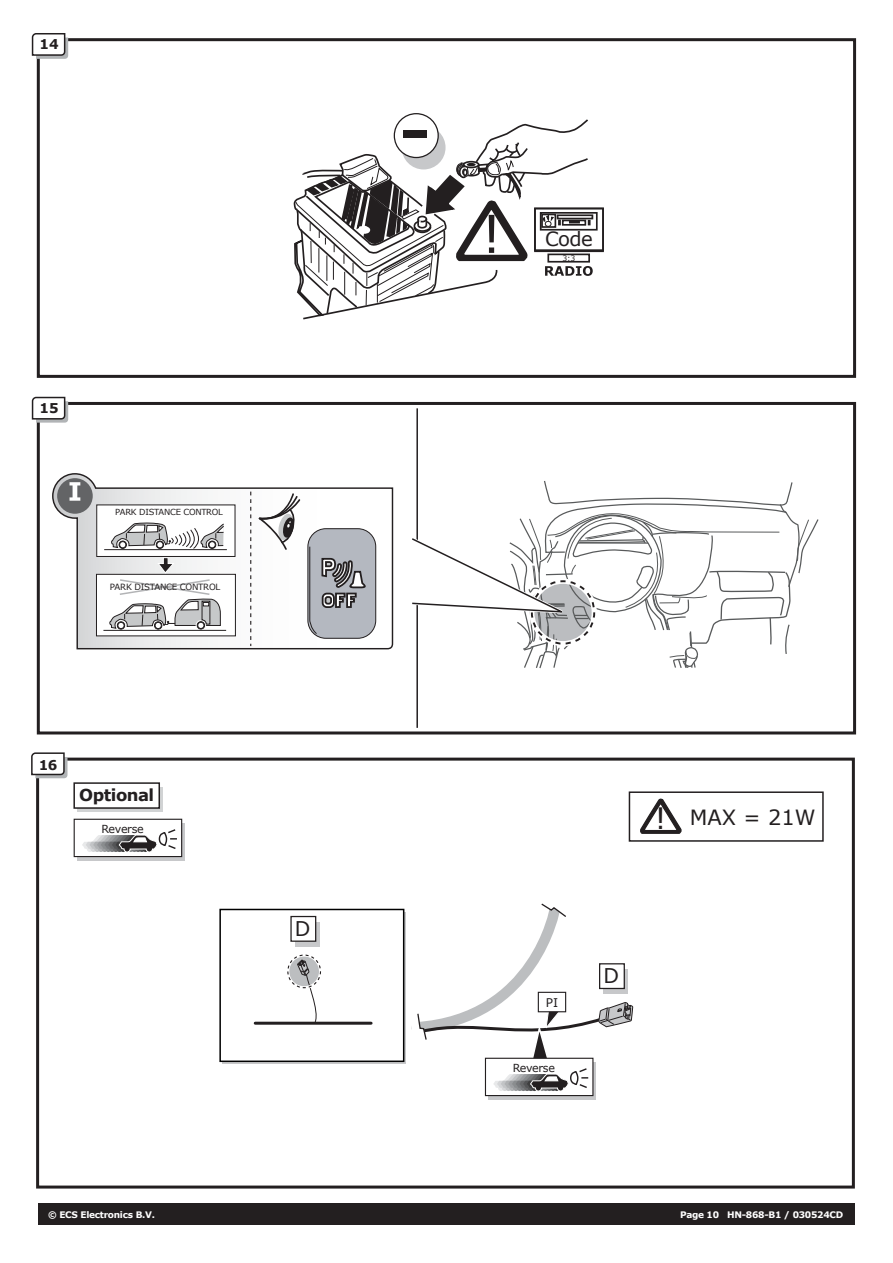
<style>
.page{position:relative;width:893px;height:1263px;background:#fff}
.page>*{position:absolute;margin:0;border:0;box-sizing:border-box;transform-origin:0 0}
.t1{font:52.35px "Verdana";color:#231f20}
.t2{font:21px "Verdana";color:#231f20}
.t3{font:20.25px "Verdana";color:#231f20}
.t4{font:19.65px "Verdana";color:#231f20}
.t5{font:700 16.5px "Verdana";letter-spacing:-.03em;color:#231f20}
.t6{font:700 13.5px "Verdana";color:#231f20}
.t7{font:12px "Verdana";color:#231f20}
.t8{font:11.1px "Verdana";letter-spacing:-.03em;color:#231f20}
.t9{font:700 9px "Verdana";letter-spacing:-.03em;color:#fff}
.t10{font:8.55px "Verdana";letter-spacing:-.03em;color:#231f20}
.t11{font:8.4px "Verdana";letter-spacing:-.03em;color:#231f20}
.t12{font:7.65px "Verdana";color:#231f20}
.s1{font-size:29.55px}
</style>
<div class="page">
<div style="left:38px;top:1203px;width:817px;height:21px;background:#231f20"></div>
<div style="left:37px;top:38px;width:819px;height:340px;border:3px solid #231f20"></div>
<svg style="left:31px;top:33px;width:37px;height:26px"></svg>
<div style="left:37px;top:402px;width:819px;height:332px;border:3px solid #231f20"></div>
<svg style="left:31px;top:396px;width:37px;height:27px"></svg>
<div style="left:534px;top:208px;width:70px;height:43px;border:2px solid #231f20"></div>
<div style="left:540px;top:212px;width:58px;height:19px;border:2px solid #231f20"></div>
<svg style="left:394px;top:114px;width:44px;height:44px"></svg>
<svg style="left:293px;top:118px;width:300px;height:202px"></svg>
<svg style="left:52px;top:473px;width:342px;height:177px"></svg>
<div style="left:57px;top:478px;width:36px;height:36px;background:#636466;border-radius:50%"></div>
<svg style="left:70px;top:482px;width:10px;height:19px"></svg>
<svg style="left:259px;top:493px;width:41px;height:57px"></svg>
<div style="left:308px;top:529px;width:68px;height:109px;background:#b4b8c0;border-radius:18px"></div>
<div style="left:307px;top:528px;width:69px;height:111px;border:1px solid #231f20;border-radius:18px"></div>
<svg style="left:309px;top:516px;width:56px;height:118px"></svg>
<div style="left:96px;top:574px;width:139px;height:62px;background:#fff"></div>
<div style="left:96px;top:574px;width:140px;height:62px;border:1px solid #231f20"></div>
<div style="left:97px;top:505px;width:138px;height:51px;background:#fff"></div>
<div style="left:96px;top:504px;width:139px;height:53px;border:1px solid #231f20"></div>
<hr style="left:104px;top:549px;width:123px;height:1px;background:#231f20">
<svg style="left:111px;top:522px;width:113px;height:27px"></svg>
<div style="left:196px;top:620px;width:10px;height:10px;border:1px solid #fff;border-radius:50%"></div>
<div style="left:153px;top:620px;width:10px;height:10px;border:1px solid #fff;border-radius:50%"></div>
<div style="left:116px;top:620px;width:10px;height:10px;border:1px solid #fff;border-radius:50%"></div>
<svg style="left:109px;top:557px;width:112px;height:72px"></svg>
<hr style="left:103px;top:630px;width:123px;height:1px;background:#231f20">
<svg style="left:250px;top:492px;width:1px;height:154px"></svg>
<hr style="left:416px;top:408px;width:2px;height:320px;background:#231f20">
<svg style="left:408px;top:374px;width:411px;height:298px"></svg>
<div style="left:36px;top:758px;width:819px;height:430px;border:3px solid #231f20"></div>
<svg style="left:31px;top:752px;width:37px;height:26px"></svg>
<div style="left:77px;top:823px;width:107px;height:37px;background:linear-gradient(to right,#b2b2b4,#b2b2b4)"></div>
<div style="left:74px;top:819px;width:108px;height:38px;background:#fff;border:1px solid #231f20"></div>
<svg style="left:82px;top:829px;width:95px;height:23px"></svg>
<div style="left:78px;top:787px;width:85px;height:25px;background:#d1d3d4"></div>
<div style="left:73px;top:782px;width:87px;height:27px;background:#fff;border:2px solid #231f20"></div>
<div style="left:629px;top:791px;width:195px;height:51px;border:2px solid #231f20"></div>
<svg style="left:640px;top:798px;width:42px;height:36px"></svg>
<div style="left:219px;top:909px;width:185px;height:153px;background:#fff;border:2px solid #000"></div>
<svg style="left:488px;top:1091px;width:108px;height:8px"></svg>
<div style="left:485px;top:1058px;width:108px;height:38px;background:#fff;border:1px solid #231f20"></div>
<svg style="left:405px;top:903px;width:229px;height:188px"></svg>
<svg style="left:603px;top:969px;width:25px;height:25px"></svg>
<div style="left:599px;top:963px;width:26px;height:26px;background:#fff;border:1px solid #231f20"></div>
<svg style="left:288px;top:955px;width:32px;height:33px"></svg>
<hr style="left:255px;top:1022px;width:116px;height:3px;background:#231f20">
<div style="left:295px;top:922px;width:25px;height:25px;background:#c7c8ca"></div>
<div style="left:290px;top:916px;width:26px;height:26px;background:#fff;border:1px solid #231f20"></div>
<svg style="left:297px;top:960px;width:23px;height:62px"></svg>
<div style="left:286px;top:953px;width:36px;height:36px;border:3px solid #fff;border-radius:50%"></div>
<div style="left:287px;top:954px;width:34px;height:34px;border:1px dashed #231f20;border-radius:50%"></div>
<h3 class="t6" style="left:39px;top:35px;width:21px">14</h3>
<h3 class="t6" style="left:39px;top:399px;width:21px">15</h3>
<p class="t11" style="left:115px;top:506px;width:109px">PARK DISTANCE CONTROL</p>
<p class="t10" style="left:110px;top:581px;width:112px">PARK DISTANCE CONTROL</p>
<h3 class="t6" style="left:39px;top:755px;width:20px">16</h3>
<h3 class="t5" style="left:79px;top:783px;width:77px">Optional</h3>
<p class="t8" style="left:102px;top:821px;width:44px">Reverse</p>
<h3 class="t3" style="left:295px;top:914px;width:17px">D</h3>
<h1 class="t1" style="left:481px;top:198px;width:22px">!</h1>
<h3 class="t4" style="left:545px;top:226px;width:49px">Code</h3>
<p class="t12" style="left:562px;top:253px;width:14px">3:3</p>
<h2 class="t2" style="left:655px;top:803px;width:162px"><span class="s1">!</span> MAX = 21W</h2>
<h3 class="t7" style="left:546px;top:994px;width:14px">PI</h3>
<p class="t8" style="left:513px;top:1060px;width:44px">Reverse</p>
<h3 class="t3" style="left:603px;top:962px;width:17px">D</h3>
<p class="t9" style="left:48px;top:1208px;width:108px">© ECS Electronics B.V.</p>
<p class="t9" style="left:680px;top:1208px;width:165px">Page 10 HN-868-B1 / 030524CD</p>
</div>
